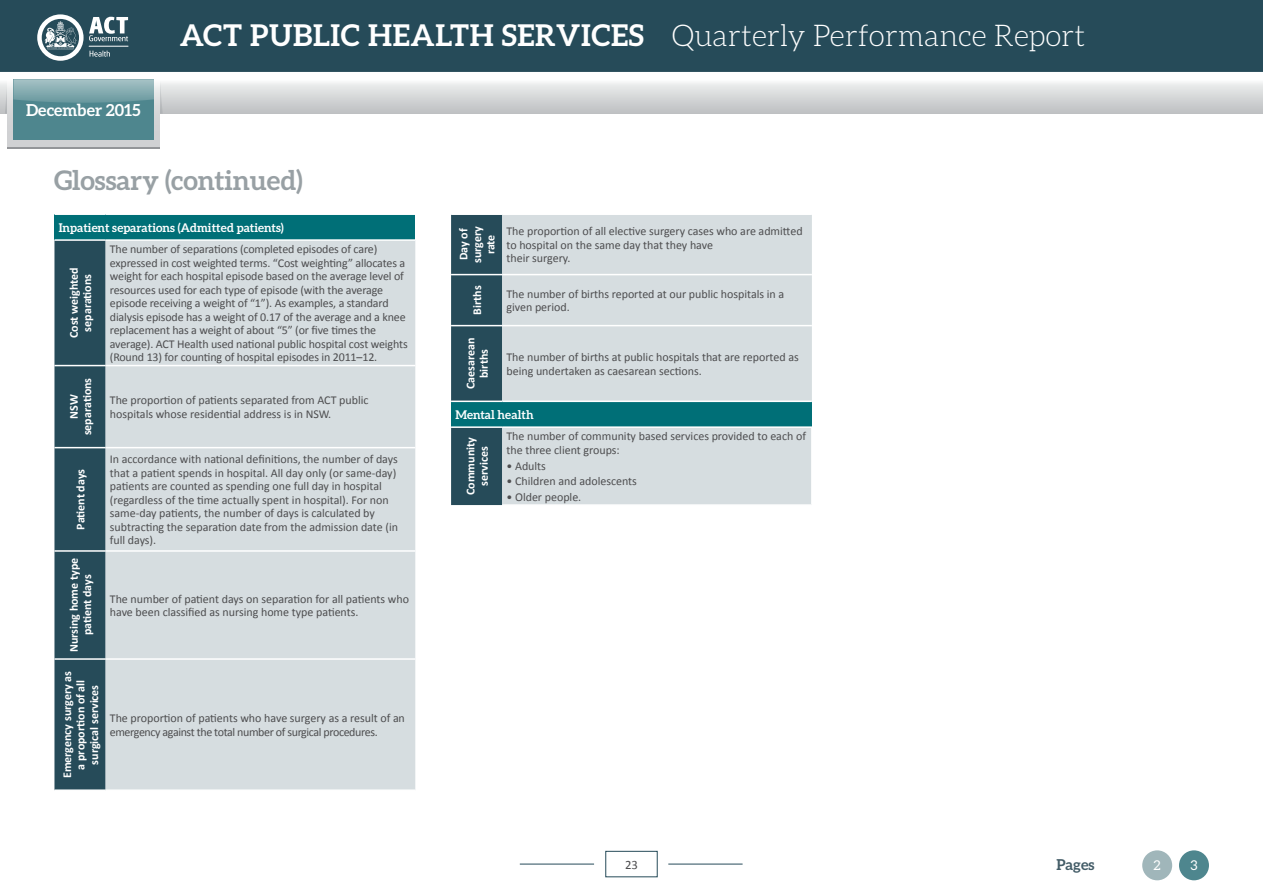
<style>
.page{position:relative;width:1263px;height:893px;background:#fff}
.page>*{position:absolute;margin:0;border:0;box-sizing:border-box;transform-origin:0 0}
.t1{font:300 30px "Aleo";color:#fff}
.t2{font:700 27px "Aleo";color:#98a0a4}
.t3{font:700 16.5px "Aleo";color:#fff}
.t4{font:700 15px "Aleo";color:#435c67}
.t5{font:13.5px "Aleo";color:#fff}
.t6{font:12.75px "Calibri";color:#4d4d4f}
.t7{font:12px/13.5px "Calibri";letter-spacing:-.005em;color:#4d4d4f}
.t8{font:700 12px/13.5px "Calibri";letter-spacing:-.005em;color:#fff;text-align:center}
.t9{font:12px/13.5px "Calibri";letter-spacing:-.03em;color:#4d4d4f}
.t10{font:700 12px "Aleo";color:#fff}
.s1{font-weight:700}
</style>
<div class="page">
<svg style="left:1079px;top:82px;width:184px;height:32px;background:#d5d7d8"></svg>
<svg style="left:0;top:82px;width:1079px;height:32px;background:#d5d7d8"></svg>
<div style="left:8px;top:79px;width:152px;height:69px;background:#d0d1d3"></div>
<svg style="left:13px;top:139px;width:141px;height:1px"></svg>
<div style="left:13px;top:79px;width:141px;height:60px;background:#4e868e"></div>
<svg style="left:5px;top:79px;width:158px;height:35px"></svg>
<div style="left:0;top:0;width:1263px;height:72px;background:#264b59"></div>
<svg style="left:37px;top:14px;width:91px;height:47px"></svg>
<div style="left:605px;top:851px;width:52px;height:26px;border:1px solid #264b59"></div>
<hr style="left:520px;top:864px;width:74px;height:1px;background:#264b59">
<hr style="left:668px;top:864px;width:74px;height:1px;background:#264b59">
<div style="left:54px;top:214px;width:361px;height:26px;background:#006f77"></div>
<div style="left:54px;top:241px;width:52px;height:548px;background:#264b59"></div>
<div style="left:106px;top:241px;width:309px;height:548px;background:#d6dde0"></div>
<hr style="left:54px;top:365px;width:52px;height:1px;background:#fff">
<hr style="left:106px;top:365px;width:309px;height:1px;background:#fff">
<hr style="left:54px;top:447px;width:52px;height:1px;background:#fff">
<hr style="left:106px;top:447px;width:309px;height:1px;background:#fff">
<hr style="left:54px;top:550px;width:52px;height:2px;background:#fff">
<hr style="left:106px;top:550px;width:309px;height:2px;background:#fff">
<hr style="left:54px;top:658px;width:52px;height:2px;background:#fff">
<hr style="left:106px;top:658px;width:309px;height:2px;background:#fff">
<hr style="left:54px;top:213px;width:52px;height:2px;background:#fff">
<hr style="left:106px;top:213px;width:309px;height:2px;background:#fff">
<hr style="left:54px;top:239px;width:52px;height:2px;background:#fff">
<hr style="left:106px;top:239px;width:309px;height:2px;background:#fff">
<div style="left:1142px;top:850px;width:30px;height:30px;background:#a0b6ba;border-radius:50%"></div>
<div style="left:1179px;top:850px;width:30px;height:30px;background:#4e868e;border-radius:50%"></div>
<svg style="left:451px;top:215px;width:51px;height:290px;background:#284c5a"></svg>
<div style="left:502px;top:215px;width:310px;height:289px;background:#d6dde0"></div>
<div style="left:451px;top:401px;width:361px;height:26px;background:#006f77"></div>
<hr style="left:451px;top:274px;width:51px;height:1px;background:#fff">
<hr style="left:502px;top:274px;width:310px;height:1px;background:#fff">
<hr style="left:451px;top:325px;width:51px;height:1px;background:#fff">
<hr style="left:502px;top:325px;width:310px;height:1px;background:#fff">
<hr style="left:811px;top:428px;width:2px;height:76px;background:#fff">
<hr style="left:451px;top:401px;width:51px;height:1px;background:#fff">
<hr style="left:502px;top:401px;width:310px;height:1px;background:#fff">
<hr style="left:451px;top:426px;width:51px;height:2px;background:#fff">
<hr style="left:502px;top:426px;width:311px;height:2px;background:#fff">
<h3 class="t3" style="left:26px;top:101px;width:116px">December 2015</h3>
<h1 class="t1" style="left:180px;top:19px;width:907px"><span class="s1">ACT PUBLIC HEALTH SERVICES</span> Quarterly Performance Report</h1>
<h2 class="t2" style="left:54px;top:165px;width:250px">Glossary (continued)</h2>
<p class="t10" style="left:59px;top:221px;width:227px">Inpatient separations (Admitted patients)</p>
<p class="t8" style="left:66px;top:338px;width:72px;rotate:-90deg">Cost weighted separations</p>
<p class="t7" style="left:110px;top:243px;width:299px">The number of separations (completed episodes of care) expressed in cost weighted terms. “Cost weighting” allocates a weight for each hospital episode based on the average level of resources used for each type of episode (with the average episode receiving a weight of “1”). As examples, a standard dialysis episode has a weight of 0.17 of the average and a knee replacement has a weight of about “5” (or five times the average). ACT Health used national public hospital cost weights (Round 13) for counting of hospital episodes in 2011–12.</p>
<p class="t8" style="left:66px;top:435px;width:59px;rotate:-90deg">NSW separations</p>
<p class="t8" style="left:73px;top:530px;width:62px;rotate:-90deg">Patient days</p>
<p class="t8" style="left:66px;top:652px;width:96px;rotate:-90deg">Nursing home type patient days</p>
<p class="t8" style="left:60px;top:778px;width:109px;rotate:-90deg">Emergency surgery as a proportion of all surgical services</p>
<p class="t7" style="left:110px;top:394px;width:260px">The proportion of patients separated from ACT public hospitals whose residential address is in NSW.</p>
<p class="t7" style="left:110px;top:453px;width:290px">In accordance with national definitions, the number of days that a patient spends in hospital. All day only (or same-day) patients are counted as spending one full day in hospital (regardless of the time actually spent in hospital). For non same-day patients, the number of days is calculated by subtracting the separation date from the admission date (in full days).</p>
<p class="t7" style="left:110px;top:592px;width:301px">The number of patient days on separation for all patients who have been classified as nursing home type patients.</p>
<p class="t9" style="left:110px;top:712px;width:296px">The proportion of patients who have surgery as a result of an emergency against the total number of surgical procedures.</p>
<p class="t8" style="left:456px;top:263px;width:38px;rotate:-90deg">Day of surgery rate</p>
<p class="t7" style="left:506px;top:225px;width:298px">The proportion of all elective surgery cases who are admitted to hospital on the same day that they have<br>their surgery.</p>
<p class="t8" style="left:470px;top:315px;width:31px;rotate:-90deg">Births</p>
<p class="t7" style="left:506px;top:287px;width:279px">The number of births reported at our public hospitals in a given period.</p>
<p class="t8" style="left:463px;top:389px;width:53px;rotate:-90deg">Caesarean births</p>
<p class="t7" style="left:506px;top:351px;width:294px">The number of births at public hospitals that are reported as being undertaken as caesarean sections.</p>
<p class="t10" style="left:455px;top:408px;width:80px">Mental health</p>
<p class="t8" style="left:463px;top:495px;width:59px;rotate:-90deg">Community services</p>
<p class="t7" style="left:506px;top:430px;width:301px">The number of community based services provided to each of the three client groups:</p>
<p class="t7" style="left:506px;top:459px;width:41px">• Adults</p>
<p class="t7" style="left:506px;top:474px;width:132px">• Children and adolescents</p>
<p class="t7" style="left:506px;top:490px;width:76px">• Older people.</p>
<p class="t6" style="left:625px;top:856px;width:14px">23</p>
<p class="t4" style="left:1057px;top:856px;width:39px">Pages</p>
<p class="t5" style="left:1153px;top:857px;width:9px">2</p>
<p class="t5" style="left:1190px;top:857px;width:9px">3</p>
</div>
